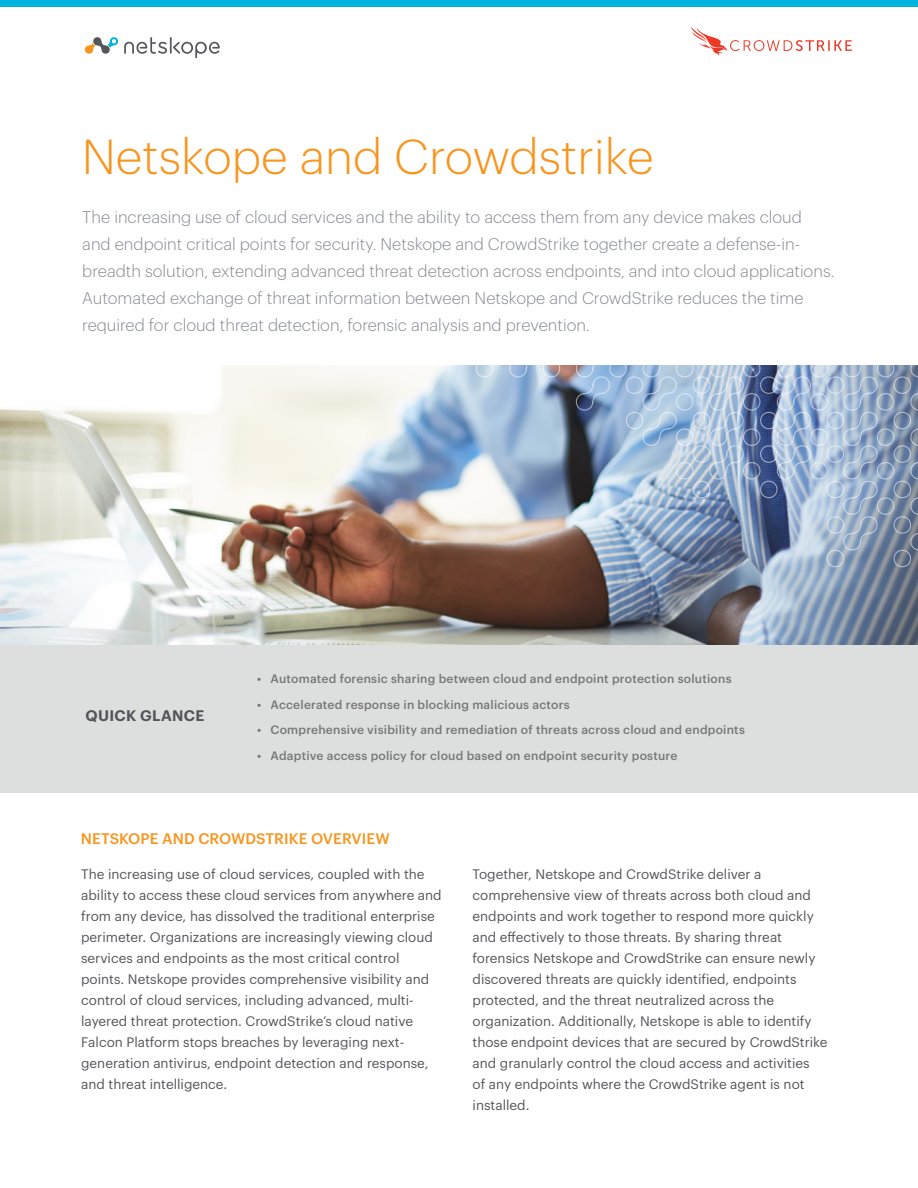
<style>
.page{position:relative;width:918px;height:1188px;background:#fff}
.page>*{position:absolute;margin:0;border:0;box-sizing:border-box;transform-origin:0 0}
.t1{font:300 48px "Graphik";color:#f8951d}
.t2{font:300 16.5px/27px "Graphik";color:#878a8f}
.t3{font:500 15px "Graphik";letter-spacing:.005em;color:#f8951d}
.t4{font:600 15px "Graphik";letter-spacing:.02em;color:#535459}
.t5{font:13.5px/21px "Graphik";color:#55565a}
.t6{font:500 12px "Graphik";letter-spacing:.02em;color:#777779}
</style>
<div class="page">
<div style="left:0;top:0;width:918px;height:7px;background:#00b3dc"></div>
<svg style="left:85px;top:37px;width:33px;height:17px"></svg>
<svg style="left:124px;top:37px;width:96px;height:21px"></svg>
<div style="left:0;top:639px;width:918px;height:153px;background:#dddede"></div>
<img style="left:0;top:366px;width:918px;height:279px">
<img style="left:475px;top:365px;width:443px;height:204px">
<svg style="left:691px;top:27px;width:161px;height:28px"></svg>
<h1 class="t1" style="left:82px;top:122px;width:574px">Netskope and Crowdstrike</h1>
<p class="t2" style="left:82px;top:203px;width:754px">The increasing use of cloud services and the ability to access them from any device makes cloud and endpoint critical points for security. Netskope and CrowdStrike together create a defense-in&shy;breadth solution, extending advanced threat detection across endpoints, and into cloud applications.<br>Automated exchange of threat information between Netskope and CrowdStrike reduces the time required for cloud threat detection, forensic analysis and prevention.</p>
<p class="t4" style="left:85px;top:705px;width:120px">QUICK GLANCE</p>
<p class="t6" style="left:257px;top:670px;width:476px">• Automated forensic sharing between cloud and endpoint protection solutions</p>
<p class="t6" style="left:257px;top:695px;width:314px">• Accelerated response in blocking malicious actors</p>
<p class="t6" style="left:257px;top:721px;width:489px">• Comprehensive visibility and remediation of threats across cloud and endpoints</p>
<p class="t6" style="left:257px;top:746px;width:422px">• Adaptive access policy for cloud based on endpoint security posture</p>
<p class="t3" style="left:81px;top:827px;width:310px">NETSKOPE AND CROWDSTRIKE OVERVIEW</p>
<p class="t5" style="left:81px;top:862px;width:362px">The increasing use of cloud services, coupled with the ability to access these cloud services from anywhere and from any device, has dissolved the traditional enterprise perimeter. Organizations are increasingly viewing cloud services and endpoints as the most critical control points. Netskope provides comprehensive visibility and control of cloud services, including advanced, multi&shy;layered threat protection. CrowdStrike’s cloud native Falcon Platform stops breaches by leveraging next&shy;generation antivirus, endpoint detection and response, and threat intelligence.</p>
<p class="t5" style="left:473px;top:862px;width:357px">Together, Netskope and CrowdStrike deliver a comprehensive view of threats across both cloud and endpoints and work together to respond more quickly and effectively to those threats. By sharing threat forensics Netskope and CrowdStrike can ensure newly discovered threats are quickly identified, endpoints protected, and the threat neutralized across the organization. Additionally, Netskope is able to identify those endpoint devices that are secured by CrowdStrike and granularly control the cloud access and activities<br>of any endpoints where the CrowdStrike agent is not installed.</p>
</div>
